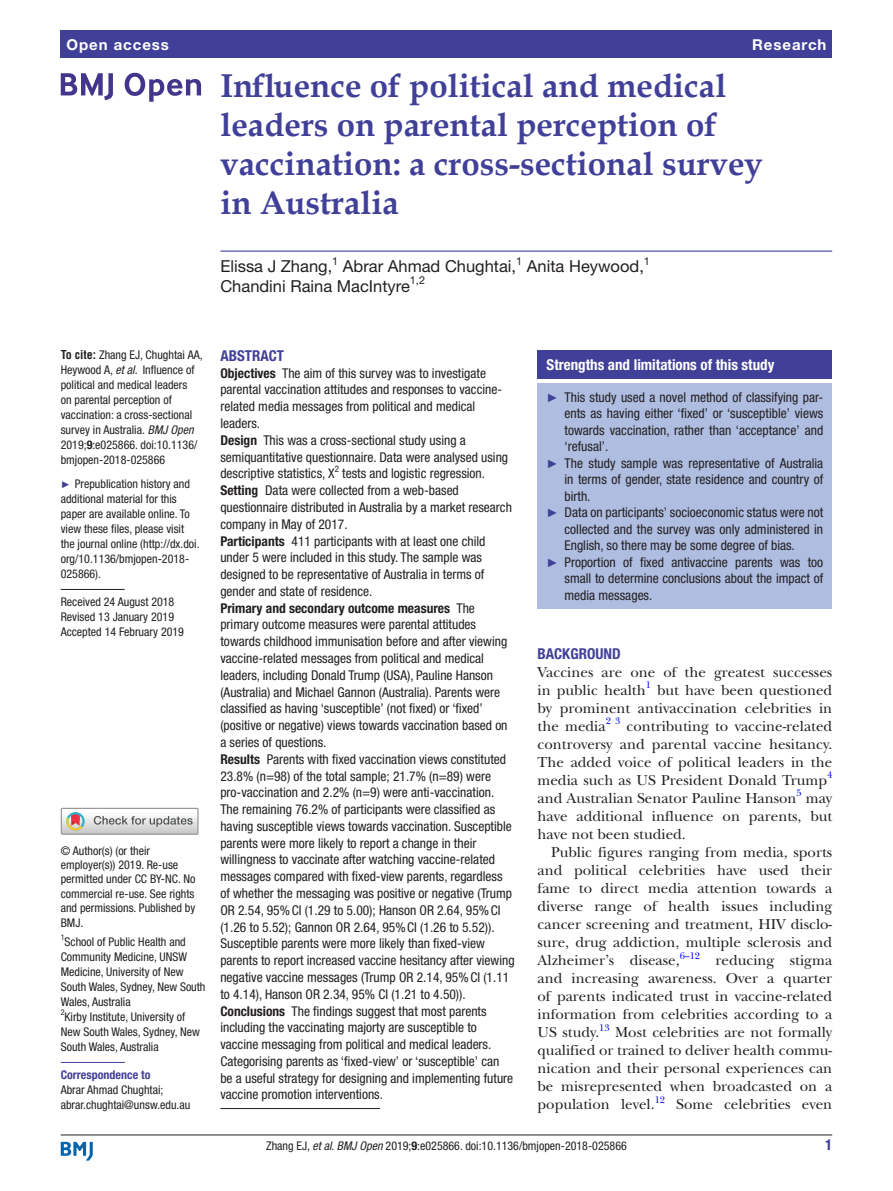
<style>
.page{position:relative;width:893px;height:1191px;background:#fff}
.page>*{position:absolute;margin:0;border:0;box-sizing:border-box;transform-origin:0 0}
.t1{font:700 33px/39px "Book Antiqua";color:#414099}
.t2{font:16.5px "Helvetica Neue LT Std";color:#231f20}
.t3{font:15px/18px "New Baskerville";color:#231f20;text-align:justify}
.t4{font:700 condensed 15px "Helvetica Neue LT Std";color:#fff}
.t5{font:700 condensed 15px "Helvetica Neue LT Std";color:#414099}
.t6{font:700 15px "Helvetica Neue LT Std";letter-spacing:.065em;color:#fff}
.t7{font:condensed 13.5px/16.8px "Helvetica Neue LT Std";color:#231f20}
.t8{font:condensed 12px/15px "Helvetica Neue LT Std";color:#231f20}
.t9{font:700 condensed 12px "Helvetica Neue LT Std";color:#414099}
.t10{font:10.95px "Helvetica Neue LT Std";color:#231f20}
.t11{font:9.9px "New Baskerville";color:#00f}
.t12{font:condensed 7.95px "Helvetica Neue LT Std";color:#231f20}
.s1{font-family:"Helvetica LT Std";font-weight:700}
.s2{font-style:italic}
.s3{font-weight:700}
.s4{font-family:"Arial";font-stretch:normal;font-size:9.75px;color:#414099}
.s5{font-family:"Arial";font-stretch:normal;font-size:12px;color:#414099}
</style>
<div class="page">
<hr style="left:61px;top:1134px;width:771px;height:1px;background:#231f20">
<svg style="left:61px;top:1141px;width:32px;height:19px"></svg>
<div style="left:61px;top:31px;width:771px;height:27px;background:#414099"></div>
<hr style="left:220px;top:250px;width:612px;height:2px;background:#414099">
<hr style="left:61px;top:589px;width:64px;height:1px;background:#231f20">
<hr style="left:61px;top:1062px;width:64px;height:1px;background:#414099">
<svg style="left:61px;top:73px;width:52px;height:27px"></svg>
<svg style="left:125px;top:73px;width:76px;height:29px"></svg>
<div style="left:61px;top:807px;width:138px;height:27px;border:1px solid #969090"></div>
<svg style="left:61px;top:808px;width:137px;height:26px"></svg>
<hr style="left:220px;top:1108px;width:160px;height:1px;background:#231f20">
<div style="left:538px;top:350px;width:294px;height:29px;background:#414099"></div>
<div style="left:538px;top:383px;width:294px;height:225px;background:#afbde1"></div>
<p class="t6" style="left:66px;top:35px;width:104px">Open access</p>
<p class="t6" style="left:752px;top:35px;width:76px">Research</p>
<h1 class="t1" style="left:220px;top:66px;width:544px">Influence of political and medical leaders on parental perception of vaccination: a cross-sectional survey in Australia</h1>
<p class="t2" style="left:220px;top:257px;width:113px">Elissa J Zhang,</p>
<p class="t10" style="left:332px;top:254px;width:8px">1</p>
<p class="t2" style="left:343px;top:257px;width:175px">Abrar Ahmad Chughtai,</p>
<p class="t10" style="left:516px;top:254px;width:8px">1</p>
<p class="t2" style="left:527px;top:257px;width:119px">Anita Heywood,</p>
<p class="t10" style="left:644px;top:254px;width:8px">1</p>
<p class="t2" style="left:220px;top:276px;width:191px">Chandini Raina MacIntyre</p>
<p class="t10" style="left:410px;top:274px;width:17px">1,2</p>
<p class="t8" style="left:61px;top:347px;width:143px"><span class="s1">To cite:</span> Zhang EJ, Chughtai AA,<br>Heywood A, <span class="s2">et al</span>. Influence of political and medical leaders<br>on parental perception of vaccination: a cross-sectional survey in Australia. <span class="s2">BMJ Open<br></span>2019;<span class="s3">9</span>:e025866. doi:10.1136/ bmjopen-2018-025866</p>
<p class="t8" style="left:61px;top:476px;width:140px"><span class="s4">►</span> Prepublication history and additional material for this paper are available online. To view these files, please visit the journal online (http://dx.doi. org/10.1136/bmjopen-2018-<br>025866).</p>
<p class="t8" style="left:61px;top:594px;width:125px">Received 24 August 2018<br>Revised 13 January 2019<br>Accepted 14 February 2019</p>
<p class="t8" style="left:61px;top:843px;width:136px;line-height:14.4px">© Author(s) (or their employer(s)) 2019. Re-use permitted under CC BY-NC. No commercial re-use. See rights and permissions. Published by<br>BMJ.</p>
<p class="t12" style="left:61px;top:933px;width:5px">1</p>
<p class="t8" style="left:61px;top:934px;width:146px;text-indent:4px">School of Public Health and<br>Community Medicine, UNSW<br>Medicine, University of New<br>South Wales, Sydney, New South<br>Wales, Australia<br><sup>2</sup>Kirby Institute, University of<br>New South Wales, Sydney, New<br>South Wales, Australia</p>
<p class="t9" style="left:61px;top:1067px;width:91px">Correspondence to</p>
<p class="t8" style="left:61px;top:1082px;width:131px">Abrar Ahmad Chughtai; abrar.chughtai@unsw.edu.au</p>
<p class="t5" style="left:220px;top:346px;width:65px">Abstract</p>
<p class="t7" style="left:220px;top:364px;width:296px"><span class="s3">Objectives</span> The aim of this survey was to investigate parental vaccination attitudes and responses to vaccine&shy;related media messages from political and medical leaders.<br><span class="s3">Design</span> This was a cross-sectional study using a semiquantitative questionnaire. Data were analysed using descriptive statistics, X<sup>2</sup> tests and logistic regression.<br><span class="s3">Setting</span> Data were collected from a web-based questionnaire distributed in Australia by a market research company in May of 2017.<br><span class="s3">Participants</span> 411 participants with at least one child under 5 were included in this study. The sample was designed to be representative of Australia in terms of gender and state of residence.<br><span class="s3">Primary and secondary outcome measures</span> The primary outcome measures were parental attitudes towards childhood immunisation before and after viewing vaccine-related messages from political and medical leaders, including Donald Trump (USA), Pauline Hanson (Australia) and Michael Gannon (Australia). Parents were classified as having ‘susceptible’ (not fixed) or ‘fixed’ (positive or negative) views towards vaccination based on a series of questions.<br><span class="s3">Results</span> Parents with fixed vaccination views constituted 23.8% (n=98) of the total sample; 21.7% (n=89) were pro-vaccination and 2.2% (n=9) were anti-vaccination.<br>The remaining 76.2% of participants were classified as having susceptible views towards vaccination. Susceptible parents were more likely to report a change in their willingness to vaccinate after watching vaccine-related messages compared with fixed-view parents, regardless of whether the messaging was positive or negative (Trump OR 2.54, 95%CI (1.29 to 5.00); Hanson OR 2.64, 95%CI (1.26 to 5.52); Gannon OR 2.64, 95%CI (1.26 to 5.52)).<br>Susceptible parents were more likely than fixed-view parents to report increased vaccine hesitancy after viewing negative vaccine messages (Trump OR 2.14, 95%CI (1.11 to 4.14), Hanson OR 2.34, 95% CI (1.21 to 4.50)).<br><span class="s3">Conclusions</span> The findings suggest that most parents including the vaccinating majorty are susceptible to vaccine messaging from political and medical leaders.<br>Categorising parents as ‘fixed-view’ or ‘susceptible’ can be a useful strategy for designing and implementing future vaccine promotion interventions.</p>
<p class="t4" style="left:547px;top:355px;width:229px">Strengths and limitations of this study</p>
<p class="t7" style="left:547px;top:388px;width:278px"><span class="s5">►</span> This study used a novel method of classifying par-</p>
<p class="t7" style="left:565px;top:405px;width:260px">ents as having either ‘fixed’ or ‘susceptible’ views</p>
<p class="t7" style="left:565px;top:421px;width:260px">towards vaccination, rather than ‘acceptance’ and</p>
<p class="t7" style="left:565px;top:438px;width:45px">‘refusal’.</p>
<p class="t7" style="left:547px;top:454px;width:278px"><span class="s5">►</span> The study sample was representative of Australia</p>
<p class="t7" style="left:565px;top:471px;width:260px">in terms of gender, state residence and country of</p>
<p class="t7" style="left:565px;top:487px;width:27px">birth.</p>
<p class="t7" style="left:547px;top:504px;width:278px"><span class="s5">►</span> Data on participants’ socioeconomic status were not</p>
<p class="t7" style="left:565px;top:520px;width:260px">collected and the survey was only administered in</p>
<p class="t7" style="left:565px;top:537px;width:232px">English, so there may be some degree of bias.</p>
<p class="t7" style="left:547px;top:553px;width:278px"><span class="s5">►</span> Proportion of fixed antivaccine parents was too</p>
<p class="t7" style="left:565px;top:570px;width:260px">small to determine conclusions about the impact of</p>
<p class="t7" style="left:565px;top:586px;width:89px">media messages.</p>
<p class="t5" style="left:538px;top:645px;width:83px">Background</p>
<p class="t3" style="left:538px;top:663px;width:296px">Vaccines are one of the greatest successes in public health</p>
<p class="t11" style="left:646px;top:679px;width:7px">1</p>
<p class="t3" style="left:538px;top:681px;width:296px;text-indent:119px">but have been questioned by prominent antivaccination celebrities in the media</p>
<p class="t11" style="left:606px;top:715px;width:16px">2 3</p>
<p class="t3" style="left:538px;top:717px;width:296px;text-indent:89px">contributing to vaccine-related controversy and parental vaccine hesitancy.<br>The added voice of political leaders in the media such as US President Donald Trump</p>
<p class="t11" style="left:827px;top:769px;width:7px">4</p>
<p class="t3" style="left:538px;top:789px;width:261px">and Australian Senator Pauline Hanson</p>
<p class="t11" style="left:797px;top:787px;width:7px">5</p>
<p class="t3" style="left:538px;top:789px;width:296px;text-indent:268px">may have additional influence on parents, but have not been studied.</p>
<p class="t3" style="left:538px;top:843px;width:296px;text-indent:14px">Public figures ranging from media, sports and political celebrities have used their fame to direct media attention towards a diverse range of health issues including cancer screening and treatment, HIV disclo&shy;sure, drug addiction, multiple sclerosis and Alzheimer’s disease,</p>
<p class="t11" style="left:680px;top:949px;width:22px">6–12</p>
<p class="t3" style="left:538px;top:951px;width:296px;text-indent:178px">reducing stigma and increasing awareness. Over a quarter of parents indicated trust in vaccine-related information from celebrities according to a US study.<sup>13</sup> Most celebrities are not formally qualified or trained to deliver health commu&shy;nication and their personal experiences can be misrepresented when broadcasted on a population level.</p>
<p class="t11" style="left:655px;top:1093px;width:12px">12</p>
<p class="t3" style="left:676px;top:1095px;width:157px">Some celebrities even</p>
<p class="t8" style="left:266px;top:1137px;width:362px">Zhang EJ, <span class="s2">et al</span>. <span class="s2">BMJ Open</span> 2019;<span class="s3">9</span>:e025866. doi:10.1136/bmjopen-2018-025866</p>
<p class="t5" style="left:825px;top:1135px;width:9px">1</p>
</div>
